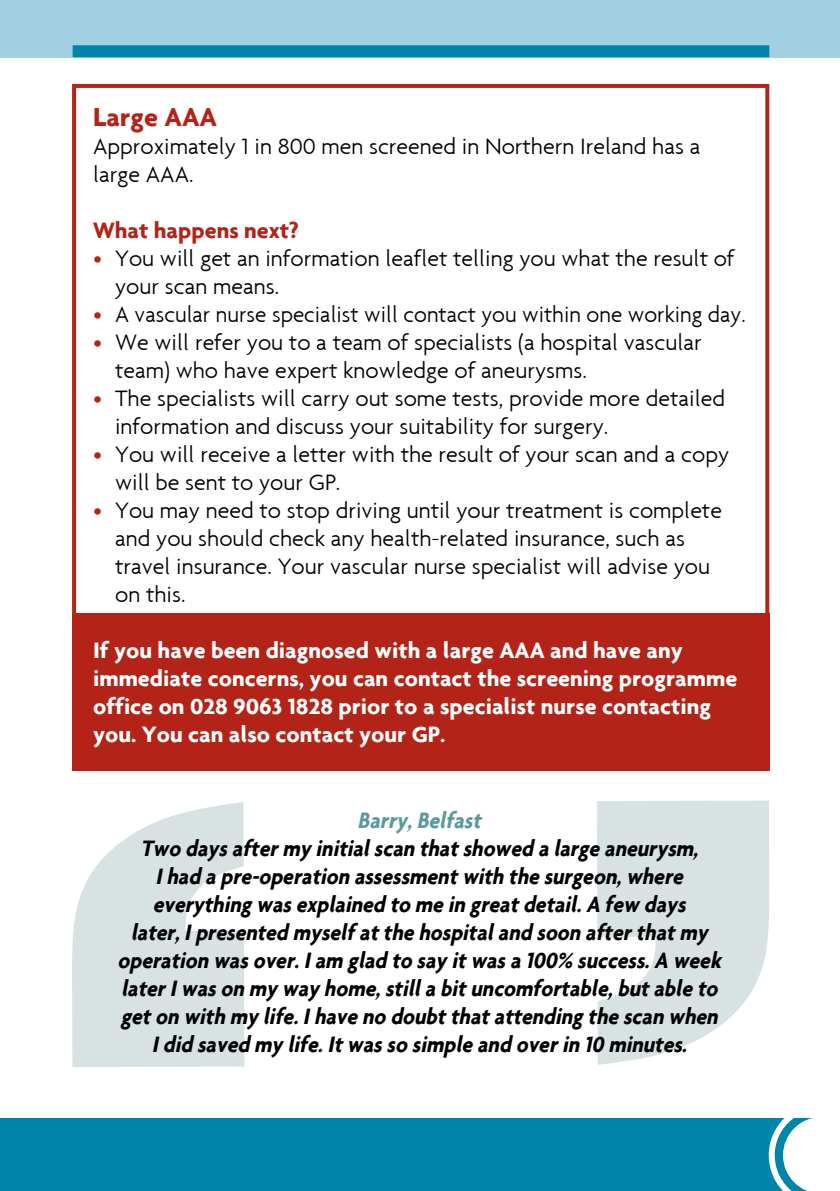
<style>
.page{position:relative;width:840px;height:1191px;background:#fff}
.page>*{position:absolute;margin:0;border:0;box-sizing:border-box;transform-origin:0 0}
.t1{font:700 28px "Agenda";color:#b32317}
.t2{font:300 24px/28px "Agenda";color:#000}
.t3{font:italic 700 24px/28px "Agenda";color:#000;text-align:center;scale:.9 1}
.t4{font:700 24px/28px "Agenda";color:#fff}
.t5{font:700 24px "Agenda";color:#b32317}
.t6{font:italic 700 24px "Agenda";color:#5a9a9c;scale:.9 1}
.s1{color:#b32317}
</style>
<div class="page">
<div style="left:0;top:0;width:839px;height:57px;background:#a1d0e0"></div>
<div style="left:0;top:1119px;width:820px;height:72px;background:#0084a9"></div>
<svg style="left:768px;top:1118px;width:52px;height:73px"></svg>
<div style="left:73px;top:45px;width:695px;height:12px;background:#0084a9"></div>
<svg style="left:72px;top:802px;width:172px;height:265px;fill:#d8e2e3"></svg>
<svg style="left:597px;top:800px;width:171px;height:264px;fill:#d8e2e3"></svg>
<div style="left:72px;top:614px;width:696px;height:157px;background:#b32317"></div>
<div style="left:72px;top:84px;width:696px;height:680px;border:4px solid #b32317"></div>
<p class="t1" style="left:93px;top:99px;width:126px">Large AAA</p>
<p class="t2" style="left:93px;top:132px;width:608px">Approximately 1 in 800 men screened in Northern Ireland has a large AAA.</p>
<p class="t5" style="left:93px;top:215px;width:207px">What happens next?</p>
<p class="t2" style="left:115px;top:244px;width:620px;text-indent:-22px"><span class="s1">•</span> You will get an information leaflet telling you what the result of your scan means.</p>
<p class="t2" style="left:93px;top:300px;width:653px"><span class="s1">•</span> A vascular nurse specialist will contact you within one working day.</p>
<p class="t2" style="left:115px;top:328px;width:588px;text-indent:-22px"><span class="s1">•</span> We will refer you to a team of specialists (a hospital vascular team) who have expert knowledge of aneurysms.</p>
<p class="t2" style="left:115px;top:384px;width:611px;text-indent:-22px"><span class="s1">•</span> The specialists will carry out some tests, provide more detailed information and discuss your suitability for surgery.</p>
<p class="t2" style="left:115px;top:440px;width:615px;text-indent:-22px"><span class="s1">•</span> You will receive a letter with the result of your scan and a copy will be sent to your GP.</p>
<p class="t2" style="left:115px;top:496px;width:608px;text-indent:-22px"><span class="s1">•</span> You may need to stop driving until your treatment is complete and you should check any health-related insurance, such as travel insurance. Your vascular nurse specialist will advise you on this.</p>
<p class="t4" style="left:93px;top:635px;width:645px">If you have been diagnosed with a large AAA and have any immediate concerns, you can contact the screening programme office on 028 9063 1828 prior to a specialist nurse contacting you. You can also contact your GP.</p>
<p class="t6" style="left:357px;top:805px;width:144px">Barry,Belfast</p>
<p class="t3" style="left:117px;top:833px;width:677px">Two daysaftermy initialscan thatshowed a large aneurysm, Ihad a pre-operation assessmentwith the surgeon,where everything wasexplained to me in greatdetail.A few days later,Ipresented myselfatthe hospitaland soon afterthatmy operation wasover.Iam glad to say itwasa 100% success.A week laterIwason my way home,stilla bituncomfortable,butable to geton with my life.Ihave no doubtthatattending the scan when Idid saved my life.Itwasso simple and overin 10 minutes.</p>
</div>
